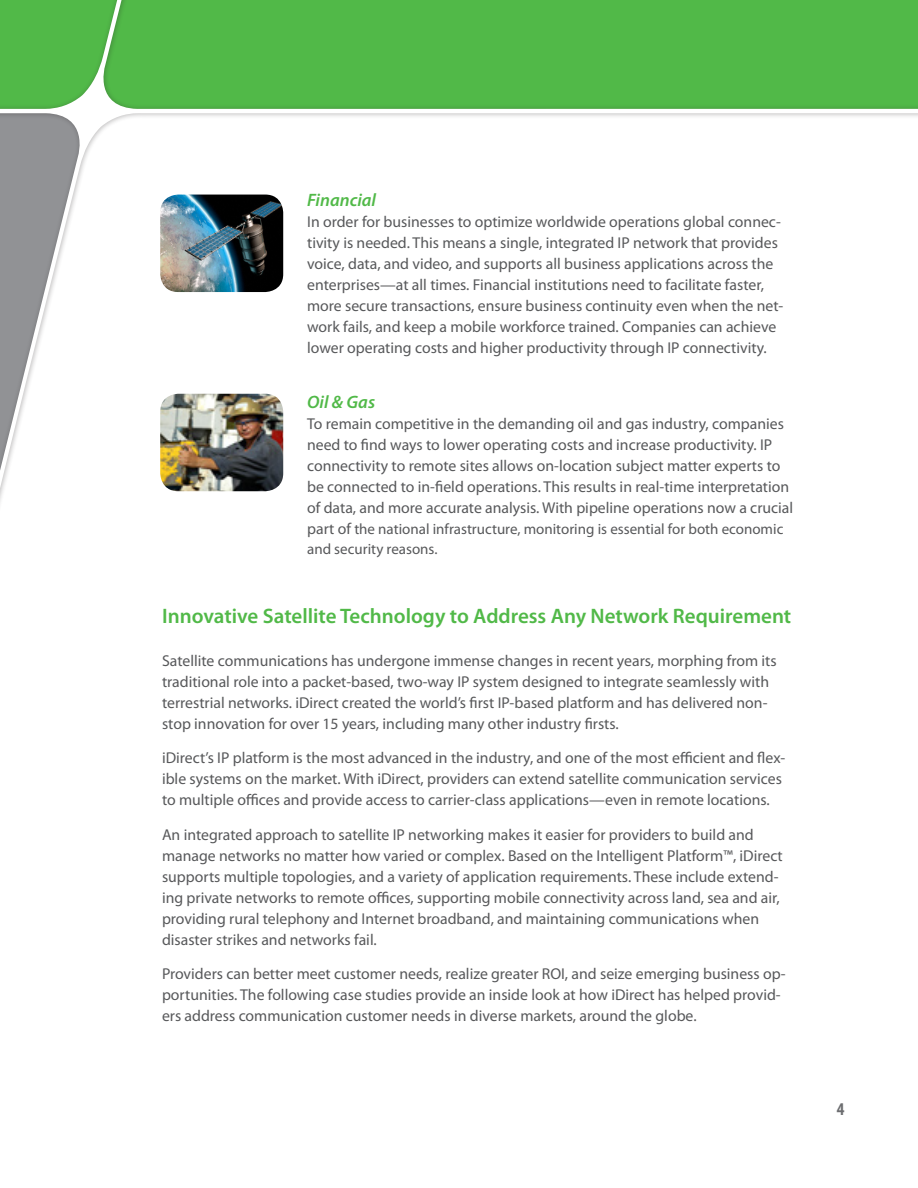
<style>
.page{position:relative;width:918px;height:1188px;background:#fff}
.page>*{position:absolute;margin:0;border:0;box-sizing:border-box;transform-origin:0 0}
.t1{font:600 21px "Myriad Pro";color:#51b948}
.t2{font:italic 600 18px "Myriad Pro";color:#51b948}
.t3{font:700 condensed 18px "Myriad Pro";color:#6c6d70}
.t4{font:15.75px/21px "Myriad Pro";color:#57585a}
.t5{font:15px/19.5px "Myriad Pro";color:#57585a}
.s1{font-size:15.75px}
</style>
<div class="page">
<svg style="left:0;top:0;width:918px;height:502px"></svg>
<img style="left:160px;top:394px;width:123px;height:97px">
<img style="left:160px;top:195px;width:123px;height:97px">
<p class="t2" style="left:307px;top:188px;width:70px">Financial</p>
<p class="t4" style="left:307px;top:211px;width:478px">In order for businesses to optimize worldwide operations global connec&shy;tivity is needed. This means a single, integrated IP network that provides voice, data, and video, and supports all business applications across the enterprises—at all times. Financial institutions need to facilitate faster, more secure transactions, ensure business continuity even when the net&shy;work fails, and keep a mobile workforce trained. Companies can achieve lower operating costs and higher productivity through IP connectivity.</p>
<p class="t2" style="left:307px;top:391px;width:70px">Oil &amp; Gas</p>
<p class="t4" style="left:307px;top:413px;width:488px">To remain competitive in the demanding oil and gas industry, companies need to find ways to lower operating costs and increase productivity. IP connectivity to remote sites allows on-location subject matter experts to be connected to in-field operations. This results in real-time interpretation of data, and more accurate analysis. With pipeline operations now a crucial</p>
<p class="t5" style="left:307px;top:519px;width:478px"><span class="s1">part of</span> the national infrastructure, monitoring is essential for both economic and security reasons.</p>
<p class="t1" style="left:162px;top:602px;width:631px">Innovative Satellite Technology to Address Any Network Requirement</p>
<p class="t4" style="left:162px;top:650px;width:616px">Satellite communications has undergone immense changes in recent years, morphing from its traditional role into a packet-based, two-way IP system designed to integrate seamlessly with terrestrial networks. iDirect created the world’s first IP-based platform and has delivered non&shy;stop innovation for over 15 years, including many other industry firsts.</p>
<p class="t4" style="left:162px;top:747px;width:625px">iDirect’s IP platform is the most advanced in the industry, and one of the most efficient and flex&shy;ible systems on the market. With iDirect, providers can extend satellite communication services to multiple offices and provide access to carrier-class applications—even in remote locations.</p>
<p class="t4" style="left:162px;top:824px;width:622px">An integrated approach to satellite IP networking makes it easier for providers to build and manage networks no matter how varied or complex. Based on the Intelligent Platform™, iDirect supports multiple topologies, and a variety of application requirements. These include extend&shy;ing private networks to remote offices, supporting mobile connectivity across land, sea and air, providing rural telephony and Internet broadband, and maintaining communications when disaster strikes and networks fail.</p>
<p class="t4" style="left:162px;top:963px;width:625px">Providers can better meet customer needs, realize greater ROI, and seize emerging business op&shy;portunities. The following case studies provide an inside look at how iDirect has helped provid&shy;ers address communication customer needs in diverse markets, around the globe.</p>
<p class="t3" style="left:837px;top:1098px;width:9px">4</p>
</div>
